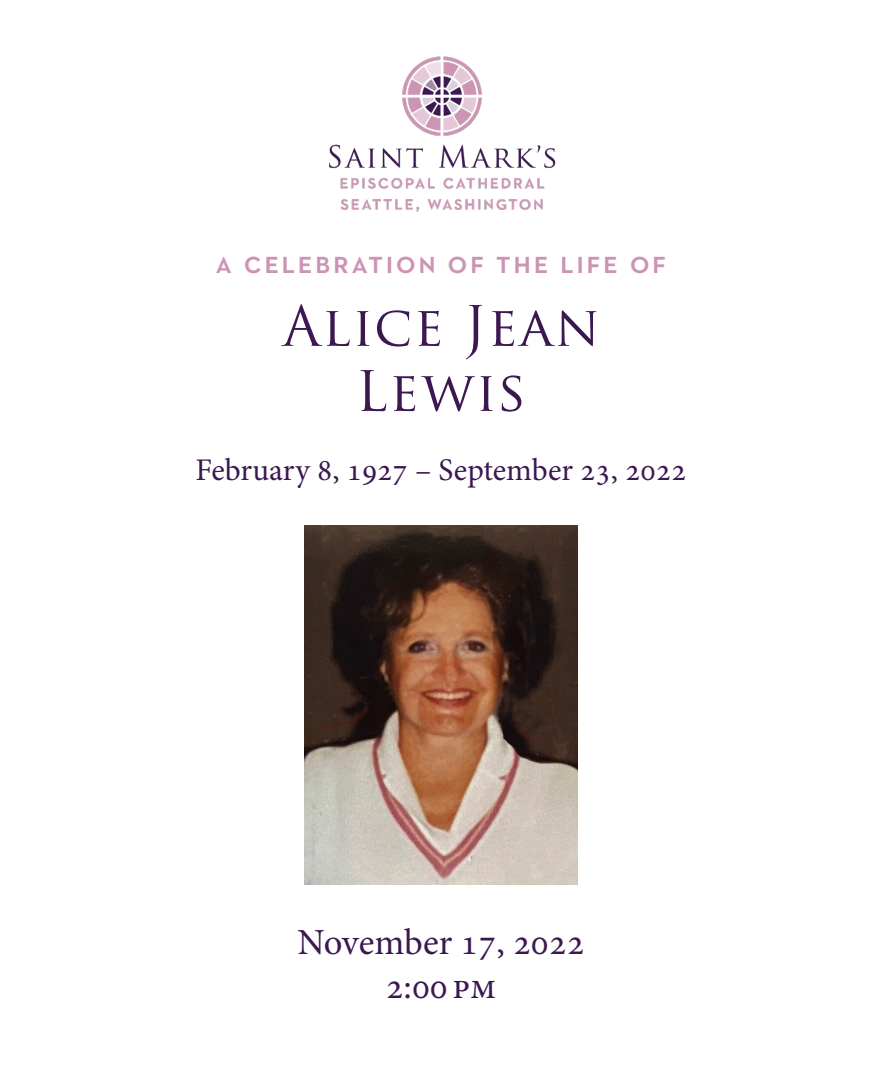
<style>
.page{position:relative;width:882px;height:1071px;background:#fff}
.page>*{position:absolute;margin:0;border:0;box-sizing:border-box;transform-origin:0 0}
.t1{font:54.25px/65.1px "Trajan Pro";letter-spacing:.025em;color:#3c1851;text-align:center}
.t2{font:36.75px "Minion Pro";color:#3c1851}
.t3{font:31.5px "Minion Pro";color:#3c1851}
.t4{font:600 31.5px "Neutraface 2 Text";letter-spacing:.08em;color:#cd93b4}
</style>
<div class="page">
<img style="left:329px;top:56px;width:227px;height:156px">
<img style="left:304px;top:525px;width:274px;height:359px">
<p class="t4" style="left:216px;top:242px;width:452px">a celebration of the life of</p>
<p class="t1" style="left:283px;top:293px;width:318px">Alice Jean<br>Lewis</p>
<p class="t3" style="left:195px;top:449px;width:493px">February 8, 1927 – September 23, 2022</p>
<p class="t2" style="left:297px;top:917px;width:289px">November 17, 2022</p>
<p class="t2" style="left:386px;top:962px;width:112px">2:00 pm</p>
</div>
